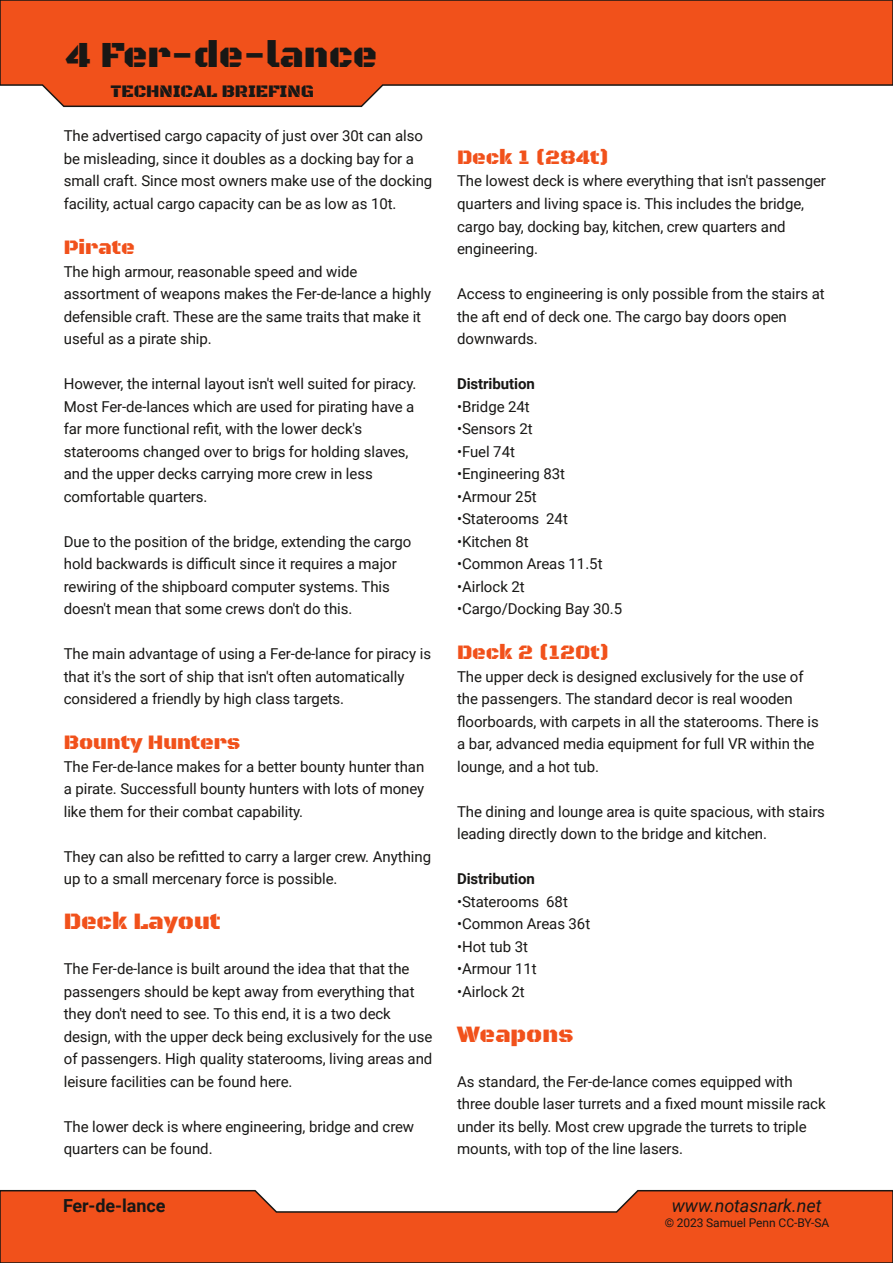
<style>
.page{position:relative;width:893px;height:1263px;background:#fff}
.page>*{position:absolute;margin:0;border:0;box-sizing:border-box;transform-origin:0 0}
.t1{font:37.5px "Black Ops One";color:#181715}
.t2{font:24px "Black Ops One";letter-spacing:-.005em;color:#f1511b}
.t3{font:21px "Black Ops One";letter-spacing:-.005em;color:#f1511b}
.t4{font:18px "Black Ops One";letter-spacing:-.005em;color:#181715}
.t5{font:italic 18px "Roboto";letter-spacing:-.005em;color:#181715}
.t6{font:700 18px "Roboto";letter-spacing:-.005em;color:#181715}
.t7{font:15px/22.5px "Roboto";letter-spacing:-.005em;color:#181715}
.t8{font:700 15px "Roboto";letter-spacing:-.005em;color:#181715}
.t9{font:12px "Roboto";letter-spacing:-.005em;color:#181715}
</style>
<div class="page">
<svg style="left:0;top:0;width:893px;height:108px;background:#ed6739"></svg>
<svg style="left:0;top:1189px;width:893px;height:74px;background:#eb6538"></svg>
<h1 class="t1" style="left:66px;top:33px;width:313px">4 Fer-de-lance</h1>
<p class="t4" style="left:110px;top:81px;width:205px">TECHNICAL BRIEFING</p>
<p class="t7" style="left:64px;top:125px;width:370px">The advertised cargo capacity of just over 30t can also be misleading, since it doubles as a docking bay for a small craft. Since most owners make use of the docking facility, actual cargo capacity can be as low as 10t.</p>
<h3 class="t3" style="left:64px;top:235px;width:72px">Pirate</h3>
<p class="t7" style="left:64px;top:260px;width:369px">The high armour, reasonable speed and wide assortment of weapons makes the Fer-de-lance a highly defensible craft. These are the same traits that make it useful as a pirate ship.</p>
<p class="t7" style="left:64px;top:373px;width:354px">However, the internal layout isn't well suited for piracy.<br>Most Fer-de-lances which are used for pirating have a far more functional refit, with the lower deck's staterooms changed over to brigs for holding slaves, and the upper decks carrying more crew in less comfortable quarters.</p>
<p class="t7" style="left:64px;top:530px;width:349px">Due to the position of the bridge, extending the cargo hold backwards is difficult since it requires a major rewiring of the shipboard computer systems. This doesn't mean that some crews don't do this.</p>
<p class="t7" style="left:64px;top:643px;width:369px">The main advantage of using a Fer-de-lance for piracy is that it's the sort of ship that isn't often automatically considered a friendly by high class targets.</p>
<h3 class="t3" style="left:64px;top:730px;width:178px">Bounty Hunters</h3>
<p class="t7" style="left:64px;top:755px;width:362px;text-align:justify">The Fer-de-lance makes for a better bounty hunter than a pirate. Successfull bounty hunters with lots of money like them for their combat capability.</p>
<p class="t7" style="left:64px;top:845px;width:369px">They can also be refitted to carry a larger crew. Anything up to a small mercenary force is possible.</p>
<h2 class="t2" style="left:64px;top:907px;width:158px">Deck Layout</h2>
<p class="t7" style="left:64px;top:958px;width:370px">The Fer-de-lance is built around the idea that that the passengers should be kept away from everything that they don't need to see. To this end, it is a two deck design, with the upper deck being exclusively for the use of passengers. High quality staterooms, living areas and leisure facilities can be found here.</p>
<p class="t7" style="left:64px;top:1115px;width:352px">The lower deck is where engineering, bridge and crew quarters can be found.</p>
<h3 class="t3" style="left:457px;top:145px;width:154px">Deck 1 (284t)</h3>
<p class="t7" style="left:457px;top:170px;width:370px">The lowest deck is where everything that isn't passenger quarters and living space is. This includes the bridge, cargo bay, docking bay, kitchen, crew quarters and engineering.</p>
<p class="t7" style="left:457px;top:283px;width:369px">Access to engineering is only possible from the stairs at the aft end of deck one. The cargo bay doors open downwards.</p>
<p class="t8" style="left:457px;top:375px;width:79px">Distribution</p>
<p class="t7" style="left:457px;top:395px;width:74px">•Bridge 24t</p>
<p class="t7" style="left:457px;top:418px;width:77px">•Sensors 2t</p>
<p class="t7" style="left:457px;top:440px;width:59px">•Fuel 74t</p>
<p class="t7" style="left:457px;top:463px;width:109px">•Engineering 83t</p>
<p class="t7" style="left:457px;top:485px;width:81px">•Armour 25t</p>
<p class="t7" style="left:457px;top:508px;width:112px">•Staterooms 24t</p>
<p class="t7" style="left:457px;top:530px;width:73px">•Kitchen 8t</p>
<p class="t7" style="left:457px;top:553px;width:147px">•Common Areas 11.5t</p>
<p class="t7" style="left:457px;top:575px;width:69px">•Airlock 2t</p>
<p class="t7" style="left:457px;top:598px;width:167px">•Cargo/Docking Bay 30.5</p>
<h3 class="t3" style="left:457px;top:640px;width:154px">Deck 2 (120t)</h3>
<p class="t7" style="left:457px;top:665px;width:363px">The upper deck is designed exclusively for the use of the passengers. The standard decor is real wooden floorboards, with carpets in all the staterooms. There is a bar, advanced media equipment for full VR within the lounge, and a hot tub.</p>
<p class="t7" style="left:457px;top:800px;width:369px">The dining and lounge area is quite spacious, with stairs leading directly down to the bridge and kitchen.</p>
<p class="t8" style="left:457px;top:870px;width:79px">Distribution</p>
<p class="t7" style="left:457px;top:890px;width:112px">•Staterooms 68t</p>
<p class="t7" style="left:457px;top:913px;width:135px">•Common Areas 36t</p>
<p class="t7" style="left:457px;top:935px;width:72px">•Hot tub 3t</p>
<p class="t7" style="left:457px;top:958px;width:81px">•Armour 11t</p>
<p class="t7" style="left:457px;top:980px;width:69px">•Airlock 2t</p>
<h2 class="t2" style="left:457px;top:1020px;width:118px">Weapons</h2>
<p class="t7" style="left:457px;top:1070px;width:370px">As standard, the Fer-de-lance comes equipped with three double laser turrets and a fixed mount missile rack under its belly. Most crew upgrade the turrets to triple mounts, with top of the line lasers.</p>
<p class="t6" style="left:63px;top:1196px;width:104px">Fer-de-lance</p>
<p class="t5" style="left:672px;top:1196px;width:151px">www.notasnark.net</p>
<p class="t9" style="left:665px;top:1216px;width:166px">© 2023 Samuel Penn CC-BY-SA</p>
</div>
